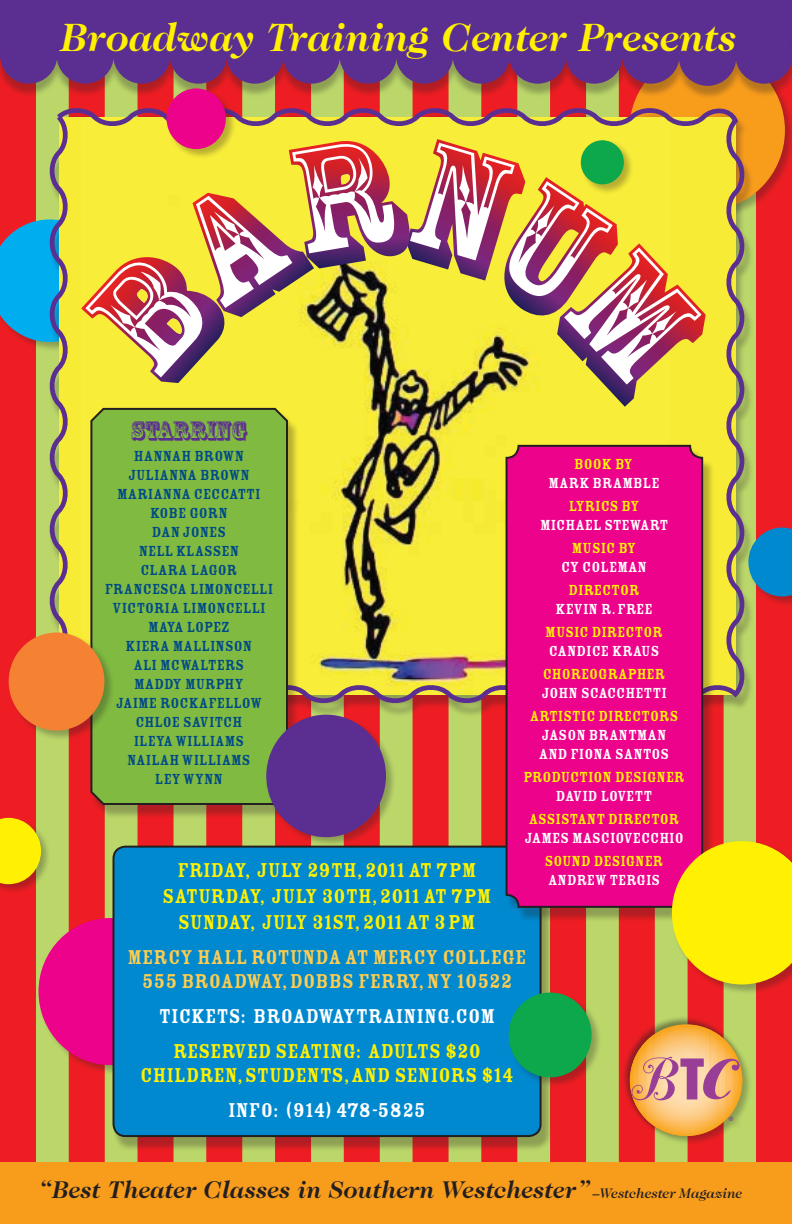
<style>
.page{position:relative;width:792px;height:1224px;background:#fff}
.page>*{position:absolute;margin:0;border:0;box-sizing:border-box;transform-origin:0 0}
.t1{font:italic 700 40px "Caslon Two Twenty Four";color:#fff101}
.t2{font:26px "Rosewood";color:#5b2e91}
.t3{font:italic 700 24.5px "Caslon Two Twenty Four";color:#231f20}
.t4{font:22px/26px "Rosewood Fill";color:#fff101;text-align:center}
.t5{font:22px/24px "Rosewood Fill";color:#fecc4e;text-align:center}
.t6{font:22px "Rosewood Fill";color:#fff}
.t7{font:16px/19px "Rosewood Fill";color:#004b87;text-align:center}
.t8{font:16px/19px "Rosewood Fill";color:#fff}
.t9{font:16px "Rosewood Fill";color:#fff101}
.t10{font:6.1px "Gill Sans";color:#702c86}
.s1{font-weight:500;font-size:14px}
</style>
<div class="page">
<div style="left:1px;top:0;width:791px;height:1224px;background:#bbd76a"></div>
<div style="left:0;top:0;width:36px;height:1224px;background:#ee1d23"></div>
<div style="left:69px;top:0;width:36px;height:1224px;background:#ee1d23"></div>
<div style="left:138px;top:0;width:36px;height:1224px;background:#ee1d23"></div>
<div style="left:206px;top:0;width:36px;height:1224px;background:#ee1d23"></div>
<div style="left:413px;top:0;width:36px;height:1224px;background:#ee1d23"></div>
<div style="left:481px;top:0;width:36px;height:1224px;background:#ee1d23"></div>
<div style="left:550px;top:0;width:36px;height:1224px;background:#ee1d23"></div>
<div style="left:619px;top:0;width:36px;height:1224px;background:#ee1d23"></div>
<div style="left:688px;top:0;width:36px;height:1224px;background:#ee1d23"></div>
<div style="left:756px;top:0;width:36px;height:1224px;background:#ee1d23"></div>
<div style="left:0;top:1162px;width:792px;height:62px;background:#f89c1c"></div>
<div style="left:38px;top:918px;width:154px;height:158px;background:#231f20;opacity:.3"></div>
<div style="left:39px;top:918px;width:143px;height:147px;background:#ed028c;border-radius:50%"></div>
<div style="left:629px;top:50px;width:163px;height:170px;background:#231f20;opacity:.3"></div>
<div style="left:629px;top:51px;width:156px;height:159px;background:#f89c1c;border-radius:50%"></div>
<div style="left:0;top:0;width:792px;height:51px;background:#5b2e91"></div>
<div style="left:629px;top:1023px;width:123px;height:123px;background:#231f20;opacity:.3"></div>
<div style="left:621px;top:1016px;width:124px;height:123px;background:#231f20;opacity:.5"></div>
<svg style="left:630px;top:1024px;width:113px;height:112px;background:#e19c65"></svg>
<div style="left:0;top:817px;width:51px;height:78px;background:#231f20;opacity:.3"></div>
<svg style="left:0;top:818px;width:41px;height:66px;background:#f3d90b"></svg>
<div style="left:748px;top:527px;width:44px;height:80px;background:#231f20;opacity:.3"></div>
<svg style="left:754px;top:528px;width:38px;height:68px;background:#1482c0"></svg>
<div style="left:113px;top:849px;width:440px;height:303px;background:#231f20;opacity:.3"></div>
<div style="left:113px;top:847px;width:428px;height:289px;background:#0089cf;border-radius:12px"></div>
<div style="left:112px;top:846px;width:430px;height:291px;border:2px solid #231f20;border-radius:12px"></div>
<div style="left:0;top:30px;width:792px;height:70px;background:#231f20;opacity:.3"></div>
<div style="left:0;top:26px;width:57px;height:58px;background:#5b2e91;border-radius:50%"></div>
<div style="left:57px;top:26px;width:57px;height:58px;background:#5b2e91;border-radius:50%"></div>
<div style="left:113px;top:26px;width:58px;height:58px;background:#5b2e91;border-radius:50%"></div>
<div style="left:170px;top:26px;width:57px;height:58px;background:#5b2e91;border-radius:50%"></div>
<div style="left:226px;top:26px;width:58px;height:58px;background:#5b2e91;border-radius:50%"></div>
<div style="left:283px;top:26px;width:57px;height:58px;background:#5b2e91;border-radius:50%"></div>
<div style="left:339px;top:26px;width:58px;height:58px;background:#5b2e91;border-radius:50%"></div>
<div style="left:396px;top:26px;width:57px;height:58px;background:#5b2e91;border-radius:50%"></div>
<div style="left:452px;top:26px;width:58px;height:58px;background:#5b2e91;border-radius:50%"></div>
<div style="left:509px;top:26px;width:57px;height:58px;background:#5b2e91;border-radius:50%"></div>
<div style="left:566px;top:26px;width:57px;height:58px;background:#5b2e91;border-radius:50%"></div>
<div style="left:622px;top:26px;width:58px;height:58px;background:#5b2e91;border-radius:50%"></div>
<div style="left:679px;top:28px;width:57px;height:58px;background:#5b2e91;border-radius:50%"></div>
<svg style="left:735px;top:30px;width:57px;height:54px"></svg>
<svg style="left:0;top:219px;width:43px;height:129px"></svg>
<svg style="left:43px;top:102px;width:708px;height:608px;background:#d5bb4e"></svg>
<div style="left:506px;top:448px;width:208px;height:474px;background:#231f20;opacity:.3"></div>
<div style="left:507px;top:446px;width:195px;height:461px;background:#ed028c;border-radius:12px"></div>
<div style="left:506px;top:445px;width:197px;height:463px;border:2px solid #231f20;border-radius:12px"></div>
<div style="left:91px;top:411px;width:208px;height:408px;background:#231f20;opacity:.3"></div>
<div style="left:89px;top:406px;width:200px;height:400px;background:#80ba41"></div>
<div style="left:266px;top:714px;width:130px;height:134px;background:#231f20;opacity:.3"></div>
<div style="left:266px;top:715px;width:120px;height:122px;background:#5b2e91;border-radius:50%"></div>
<div style="left:508px;top:992px;width:94px;height:96px;background:#231f20;opacity:.3"></div>
<div style="left:509px;top:993px;width:83px;height:84px;background:#0ca84b;border-radius:50%"></div>
<div style="left:8px;top:632px;width:107px;height:109px;background:#231f20;opacity:.3"></div>
<div style="left:9px;top:633px;width:95px;height:98px;background:#f48232;border-radius:50%"></div>
<div style="left:166px;top:88px;width:70px;height:72px;background:#231f20;opacity:.3"></div>
<div style="left:167px;top:88px;width:59px;height:61px;background:#ed028c;border-radius:50%"></div>
<div style="left:671px;top:841px;width:121px;height:154px;background:#231f20;opacity:.3"></div>
<svg style="left:672px;top:841px;width:120px;height:143px;background:#f8d30f"></svg>
<div style="left:580px;top:140px;width:54px;height:55px;background:#231f20;opacity:.3"></div>
<div style="left:581px;top:140px;width:43px;height:44px;background:#0ca84b;border-radius:50%"></div>
<h1 class="t1" style="left:60px;top:14px;width:677px">Broadway Training Center Presents</h1>
<h2 class="t2" style="left:131px;top:416px;width:117px">STARRING</h2>
<p class="t7" style="left:105px;top:447px;width:170px">HANNAH BROWN<br>JULIANNA BROWN<br>MARIANNA CECCATTI<br>KOBE GORN<br>DAN JONES<br>NELL KLASSEN<br>CLARA LAGOR<br>FRANCESCA LIMONCELLI<br>VICTORIA LIMONCELLI<br>MAYA LOPEZ<br>KIERA MALLINSON<br>ALI MCWALTERS<br>MADDY MURPHY<br>JAIME ROCKAFELLOW<br>CHLOE SAVITCH<br>ILEYA WILLIAMS<br>NAILAH WILLIAMS<br>LEY WYNN</p>
<p class="t9" style="left:574px;top:455px;width:60px">BOOK BY</p>
<p class="t8" style="left:549px;top:474px;width:113px">MARK BRAMBLE</p>
<p class="t9" style="left:569px;top:497px;width:72px">LYRICS BY</p>
<p class="t8" style="left:540px;top:516px;width:130px">MICHAEL STEWART</p>
<p class="t9" style="left:572px;top:539px;width:66px">MUSIC BY</p>
<p class="t8" style="left:561px;top:558px;width:87px">CY COLEMAN</p>
<p class="t9" style="left:569px;top:581px;width:73px">DIRECTOR</p>
<p class="t8" style="left:555px;top:600px;width:99px">KEVIN R. FREE</p>
<p class="t9" style="left:545px;top:623px;width:119px">MUSIC DIRECTOR</p>
<p class="t8" style="left:549px;top:642px;width:112px">CANDICE KRAUS</p>
<p class="t9" style="left:543px;top:665px;width:124px">CHOREOGRAPHER</p>
<p class="t8" style="left:541px;top:684px;width:127px">JOHN SCACCHETTI</p>
<p class="t9" style="left:530px;top:707px;width:150px">ARTISTIC DIRECTORS</p>
<p class="t8" style="left:539px;top:726px;width:132px">JASON BRANTMAN<br>AND FIONA SANTOS</p>
<p class="t9" style="left:523px;top:768px;width:163px">PRODUCTION DESIGNER</p>
<p class="t8" style="left:556px;top:787px;width:98px">DAVID LOVETT</p>
<p class="t9" style="left:529px;top:810px;width:152px">ASSISTANT DIRECTOR</p>
<p class="t8" style="left:524px;top:828px;width:161px">JAMES MASCIOVECCHIO</p>
<p class="t9" style="left:545px;top:852px;width:120px">SOUND DESIGNER</p>
<p class="t8" style="left:548px;top:870px;width:114px">ANDREW TERGIS</p>
<h3 class="t4" style="left:162px;top:858px;width:331px">FRIDAY, JULY 29TH, 2011 AT 7PM<br>SATURDAY, JULY 30TH, 2011 AT 7PM<br>SUNDAY, JULY 31ST, 2011 AT 3 PM</h3>
<h3 class="t5" style="left:128px;top:946px;width:401px">MERCY HALL ROTUNDA AT MERCY COLLEGE<br>555 BROADWAY, DOBBS FERRY, NY 10522</h3>
<h3 class="t6" style="left:159px;top:1004px;width:338px">TICKETS: BROADWAYTRAINING.COM</h3>
<h3 class="t4" style="left:140px;top:1040px;width:375px;line-height:24px">RESERVED SEATING: ADULTS $20<br>CHILDREN, STUDENTS, AND SENIORS $14</h3>
<h3 class="t6" style="left:228px;top:1098px;width:199px">INFO: (914) 478-5825</h3>
<p class="t10" style="left:729px;top:1116px;width:6px">®</p>
<h3 class="t3" style="left:38px;top:1175px;width:705px">“Best Theater Classes in Southern Westchester” <span class="s1">–Westchester Magazine</span></h3>
</div>
